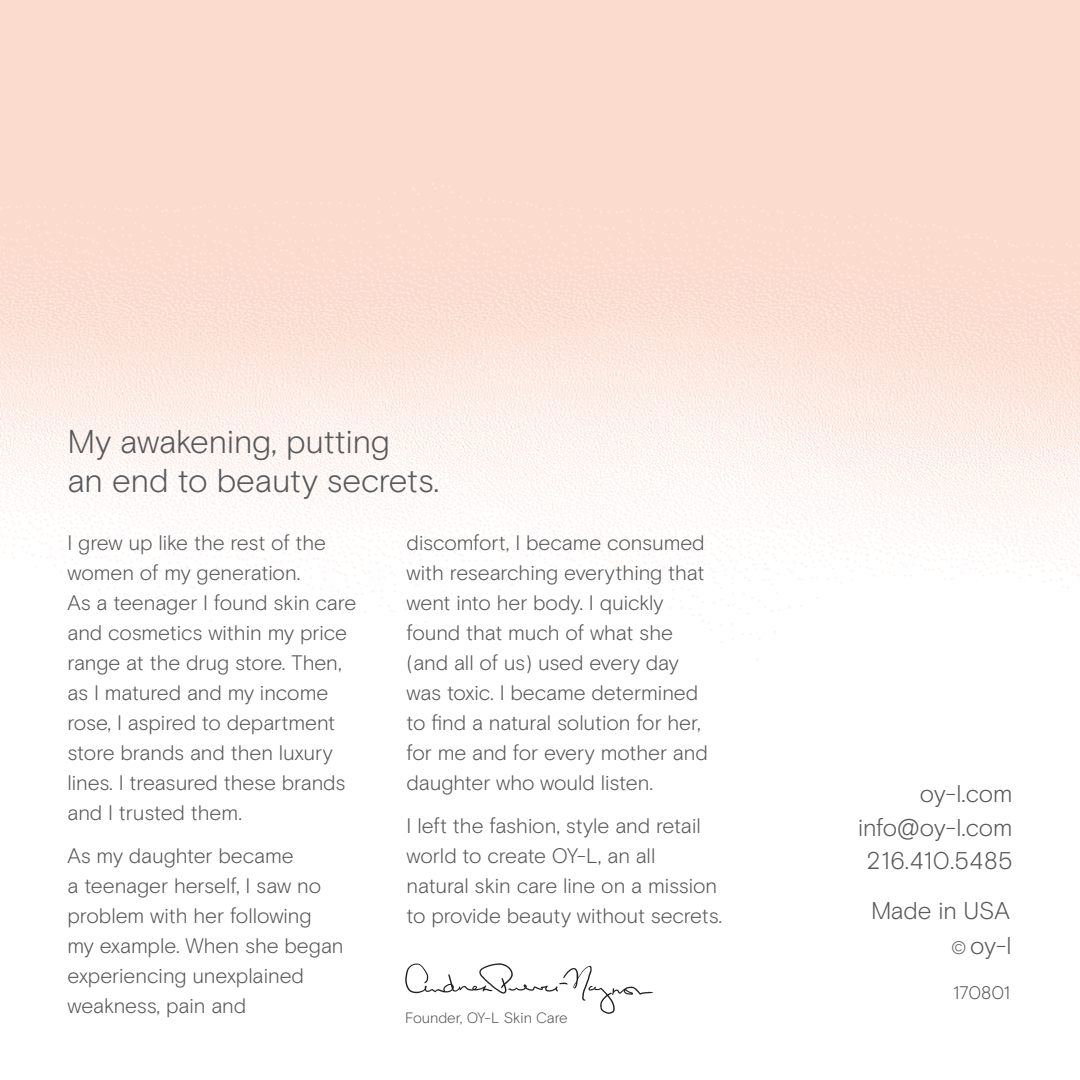
<style>
.page{position:relative;width:1080px;height:1080px;background:#fff}
.page>*{position:absolute;margin:0;border:0;box-sizing:border-box;transform-origin:0 0}
.t1{font:300 33px/39px "Basis Grotesque Pro";letter-spacing:-.005em;color:#57585a}
.t2{font:300 24.3px/33.3px "Basis Grotesque Pro";color:#57585a;text-align:right}
.t3{font:300 21px/30px "Basis Grotesque Pro";letter-spacing:-.005em;color:#57585a}
.t4{font:300 18.3px "Basis Grotesque Pro";color:#57585a}
.t5{font:300 15px "Basis Grotesque Pro";letter-spacing:-.005em;color:#57585a}
.s1{font-size:18.3px}
</style>
<div class="page">
<img style="left:0;top:0;width:1080px;height:660px">
<img style="left:405px;top:963px;width:248px;height:51px">
<h1 class="t1" style="left:68px;top:422px;width:373px">My awakening, putting<br>an end to beauty secrets.</h1>
<p class="t3" style="left:68px;top:528px;width:290px">I grew up like the rest of the women of my generation.<br>As a teenager I found skin care and cosmetics within my price range at the drug store. Then, as I matured and my income rose, I aspired to department store brands and then luxury lines. I treasured these brands and I trusted them.</p>
<p class="t3" style="left:68px;top:841px;width:278px">As my daughter became<br>a teenager herself, I saw no problem with her following<br>my example. When she began experiencing unexplained weakness, pain and</p>
<p class="t3" style="left:407px;top:528px;width:303px">discomfort, I became consumed with researching everything that went into her body. I quickly found that much of what she (and all of us) used every day was toxic. I became determined to find a natural solution for her, for me and for every mother and daughter who would listen.</p>
<p class="t3" style="left:407px;top:811px;width:317px">I left the fashion, style and retail world to create OY-L, an all natural skin care line on a mission to provide beauty without secrets.</p>
<p class="t5" style="left:405px;top:1009px;width:164px">Founder, OY-L Skin Care</p>
<p class="t2" style="left:858px;top:777px;width:156px">oy-l.com info@oy-l.com<br>216.410.5485</p>
<p class="t2" style="left:871px;top:894px;width:140px">Made in USA</p>
<p class="t2" style="left:951px;top:929px;width:62px"><span class="s1">©</span> oy-l</p>
<p class="t4" style="left:953px;top:982px;width:58px">170801</p>
</div>
